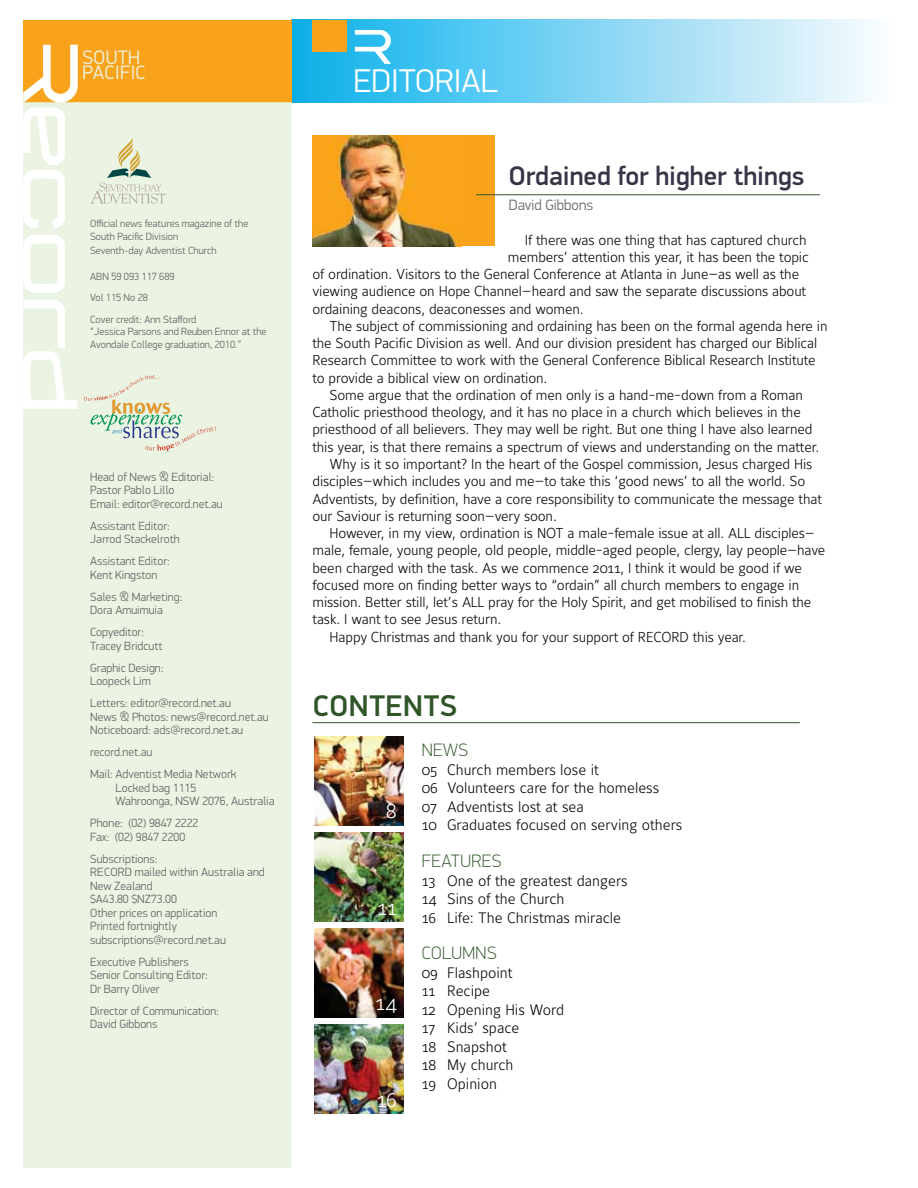
<style>
.page{position:relative;width:918px;height:1188px;background:#fff}
.page>*{position:absolute;margin:0;border:0;box-sizing:border-box;transform-origin:0 0}
.t1{font:300 33px "PF Din Display Pro";color:#fff}
.t2{font:500 30px "PF Din Display Pro";letter-spacing:.02em;color:#305528}
.t3{font:500 27px "PF Din Display Pro";color:#363446}
.t4{font:300 21px "Maurea";color:#fff}
.t5{font:300 19.5px/15px "PF Din Display Pro";letter-spacing:.02em;color:#ebf5e4}
.t6{font:100 18px "PF Din Display Pro";letter-spacing:.02em;color:#305528}
.t7{font:300 15px/18.5px "Maurea";color:#030806}
.t8{font:300 15px "PF Din Display Pro";color:#67696b}
.t9{font:300 14.25px "Maurea";letter-spacing:-.01em;color:#030806}
.t10{font:300 12px/13.5px "PF Din Display Pro";color:#67696b}
.t11{font:300 10.5px/13.5px "PF Din Display Pro";color:#67696b}
</style>
<div class="page">
<div style="left:312px;top:136px;width:183px;height:110px;background:#f8a31b"></div>
<img style="left:312px;top:136px;width:145px;height:110px">
<div style="left:291px;top:20px;width:604px;height:83px;background:linear-gradient(to right,#09b0ea,#fefcfe)"></div>
<div style="left:23px;top:20px;width:268px;height:83px;background:#f8a31b"></div>
<div style="left:312px;top:20px;width:34px;height:31px;background:#f8a31b"></div>
<svg style="left:355px;top:30px;width:36px;height:34px"></svg>
<hr style="left:476px;top:194px;width:344px;height:1px;background:#305528">
<div style="left:23px;top:103px;width:268px;height:1065px;background:#ebf4e2"></div>
<svg style="left:23px;top:45px;width:55px;height:364px"></svg>
<svg style="left:90px;top:137px;width:76px;height:67px;background:#dce4cf"></svg>
<svg style="left:84px;top:375px;width:132px;height:77px;background:#dee7d3"></svg>
<img style="left:314px;top:1024px;width:89px;height:90px">
<img style="left:314px;top:736px;width:89px;height:89px">
<img style="left:314px;top:928px;width:89px;height:90px">
<img style="left:314px;top:832px;width:89px;height:89px">
<hr style="left:312px;top:722px;width:488px;height:1px;background:#305528">
<h3 class="t5" style="left:83px;top:52px;width:65px">SOUTH<br>PACIFIC</h3>
<p class="t11" style="left:90px;top:217px;width:160px">Official news features magazine of the<br>South Pacific Division<br>Seventh-day Adventist Church</p>
<p class="t11" style="left:90px;top:267px;width:108px;line-height:21.1px">ABN 59 093 117 689<br>Vol 115 No 28<br>Cover credit: Ann Stafford</p>
<p class="t11" style="left:90px;top:326px;width:178px;line-height:12.6px">“Jessica Parsons and Reuben Ennor at the<br>Avondale College graduation, 2010.”</p>
<p class="t10" style="left:90px;top:471px;width:134px">Head of News &amp; Editorial:<br>Pastor Pablo Lillo<br>Email: editor@record.net.au</p>
<p class="t10" style="left:90px;top:520px;width:91px">Assistant Editor:<br>Jarrod Stackelroth</p>
<p class="t10" style="left:90px;top:555px;width:81px">Assistant Editor:<br>Kent Kingston</p>
<p class="t10" style="left:90px;top:591px;width:94px">Sales &amp; Marketing:<br>Dora Amuimuia</p>
<p class="t10" style="left:90px;top:626px;width:74px">Copyeditor:<br>Tracey Bridcutt</p>
<p class="t10" style="left:90px;top:662px;width:75px">Graphic Design:<br>Loopeck Lim</p>
<p class="t10" style="left:90px;top:697px;width:180px">Letters: editor@record.net.au<br>News &amp; Photos: news@record.net.au<br>Noticeboard: ads@record.net.au</p>
<p class="t10" style="left:90px;top:742px;width:148px;line-height:22px">record.net.au<br>Mail: Adventist Media Network</p>
<p class="t10" style="left:116px;top:782px;width:160px">Locked bag 1115<br>Wahroonga, NSW 2076, Australia</p>
<p class="t10" style="left:90px;top:817px;width:110px">Phone: (02) 9847 2222<br>Fax: (02) 9847 2200</p>
<p class="t10" style="left:90px;top:853px;width:176px">Subscriptions:<br>RECORD mailed within Australia and<br>New Zealand<br>$A43.80 $NZ73.00<br>Other prices on application<br>Printed fortnightly subscriptions@record.net.au</p>
<p class="t10" style="left:90px;top:956px;width:119px">Executive Publishers<br>Senior Consulting Editor:<br>Dr Barry Oliver</p>
<p class="t10" style="left:90px;top:1005px;width:130px">Director of Communication:<br>David Gibbons</p>
<h1 class="t1" style="left:354px;top:68px;width:146px">EDITORIAL</h1>
<h3 class="t3" style="left:509px;top:166px;width:297px">Ordained for higher things</h3>
<p class="t8" style="left:509px;top:199px;width:86px">David Gibbons</p>
<p class="t9" style="left:525px;top:234px;width:283px">If there was one thing that has captured church</p>
<p class="t9" style="left:508px;top:251px;width:302px">members’ attention this year, it has been the topic</p>
<p class="t9" style="left:312px;top:269px;width:488px">of ordination. Visitors to the General Conference at Atlanta in June—as well as the</p>
<p class="t9" style="left:312px;top:286px;width:495px">viewing audience on Hope Channel—heard and saw the separate discussions about</p>
<p class="t9" style="left:312px;top:303px;width:273px">ordaining deacons, deaconesses and women.</p>
<p class="t9" style="left:329px;top:320px;width:500px">The subject of commissioning and ordaining has been on the formal agenda here in</p>
<p class="t9" style="left:312px;top:338px;width:506px">the South Pacific Division as well. And our division president has charged our Biblical</p>
<p class="t9" style="left:312px;top:355px;width:505px">Research Committee to work with the General Conference Biblical Research Institute</p>
<p class="t9" style="left:312px;top:372px;width:236px">to provide a biblical view on ordination.</p>
<p class="t9" style="left:329px;top:389px;width:475px">Some argue that the ordination of men only is a hand-me-down from a Roman</p>
<p class="t9" style="left:312px;top:407px;width:490px">Catholic priesthood theology, and it has no place in a church which believes in the</p>
<p class="t9" style="left:312px;top:424px;width:501px">priesthood of all believers. They may well be right. But one thing I have also learned</p>
<p class="t9" style="left:312px;top:441px;width:508px">this year, is that there remains a spectrum of views and understanding on the matter.</p>
<p class="t9" style="left:329px;top:458px;width:484px">Why is it so important? In the heart of the Gospel commission, Jesus charged His</p>
<p class="t9" style="left:312px;top:476px;width:494px">disciples—which includes you and me—to take this ‘good news’ to all the world. So</p>
<p class="t9" style="left:312px;top:493px;width:511px">Adventists, by definition, have a core responsibility to communicate the message that</p>
<p class="t9" style="left:313px;top:510px;width:246px">our Saviour is returning soon—very soon.</p>
<p class="t9" style="left:330px;top:527px;width:487px">However, in my view, ordination is NOT a male-female issue at all. ALL disciples—</p>
<p class="t9" style="left:313px;top:545px;width:514px">male, female, young people, old people, middle-aged people, clergy, lay people—have</p>
<p class="t9" style="left:313px;top:562px;width:491px">been charged with the task. As we commence 2011, I think it would be good if we</p>
<p class="t9" style="left:313px;top:579px;width:488px">focused more on finding better ways to “ordain” all church members to engage in</p>
<p class="t9" style="left:313px;top:596px;width:500px">mission. Better still, let’s ALL pray for the Holy Spirit, and get mobilised to finish the</p>
<p class="t9" style="left:313px;top:614px;width:190px">task. I want to see Jesus return.</p>
<p class="t9" style="left:330px;top:631px;width:418px">Happy Christmas and thank you for your support of RECORD this year.</p>
<h2 class="t2" style="left:313px;top:694px;width:146px">CONTENTS</h2>
<h3 class="t4" style="left:386px;top:803px;width:12px">8</h3>
<h3 class="t4" style="left:377px;top:899px;width:21px">11</h3>
<h3 class="t4" style="left:376px;top:994px;width:23px">14</h3>
<h3 class="t4" style="left:377px;top:1091px;width:22px">16</h3>
<p class="t6" style="left:422px;top:740px;width:48px">NEWS</p>
<p class="t7" style="left:422px;top:761px;width:262px">05 Church members lose it<br>06 Volunteers care for the homeless<br>07 Adventists lost at sea<br>10 Graduates focused on serving others</p>
<p class="t6" style="left:422px;top:850px;width:81px">FEATURES</p>
<p class="t7" style="left:422px;top:872px;width:207px">13 One of the greatest dangers<br>14 Sins of the Church<br>16 Life: The Christmas miracle</p>
<p class="t6" style="left:422px;top:943px;width:76px">COLUMNS</p>
<p class="t7" style="left:422px;top:964px;width:144px">09 Flashpoint<br>11 Recipe<br>12 Opening His Word<br>17 Kids’ space<br>18 Snapshot<br>18 My church<br>19 Opinion</p>
</div>
